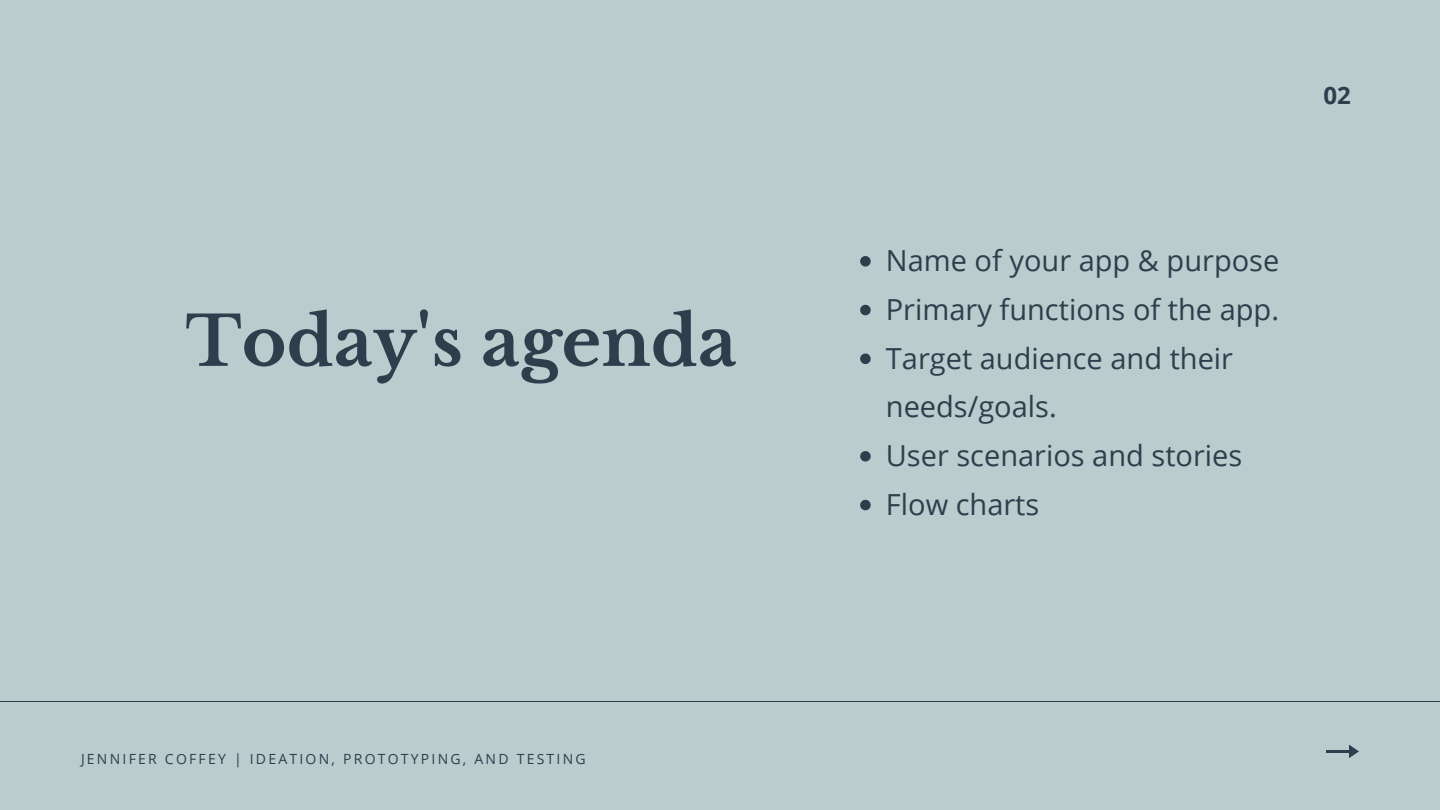
<style>
.page{position:relative;width:1440px;height:810px;background:#bccbce}
.page>*{position:absolute;margin:0;border:0;box-sizing:border-box;transform-origin:0 0}
.t1{font:700 68px "Libre Baskerville";color:#303d4d}
.t2{font:29px/48.8px "Open Sans";color:#303d4d}
.t3{font:700 24px "Open Sans";color:#303d4d}
.t4{font:14px "Open Sans";letter-spacing:.16em;color:#303d4d}
</style>
<div class="page">
<svg style="left:860px;top:256px;width:11px;height:11px"></svg>
<svg style="left:860px;top:305px;width:11px;height:10px"></svg>
<svg style="left:860px;top:354px;width:11px;height:10px"></svg>
<svg style="left:860px;top:451px;width:11px;height:11px"></svg>
<svg style="left:860px;top:500px;width:11px;height:10px"></svg>
<hr style="left:0;top:701px;width:1440px;height:1px;background:#303d4d">
<hr style="left:1327px;top:750px;width:24px;height:2px;background:#303d4d">
<svg style="left:1349px;top:745px;width:10px;height:13px"></svg>
<p class="t1" style="left:185px;top:300px;width:553px">Today's agenda</p>
<p class="t4" style="left:81px;top:749px;width:506px">JENNIFER COFFEY | IDEATION, PROTOTYPING, AND TESTING</p>
<p class="t3" style="left:1324px;top:79px;width:29px">02</p>
<p class="t2" style="left:886px;top:235px;width:395px">Name of your app &amp; purpose</p>
<p class="t2" style="left:886px;top:284px;width:395px">Primary functions of the app.</p>
<p class="t2" style="left:886px;top:333px;width:349px">Target audience and their needs/goals.</p>
<p class="t2" style="left:886px;top:430px;width:358px">User scenarios and stories</p>
<p class="t2" style="left:886px;top:479px;width:155px">Flow charts</p>
</div>
